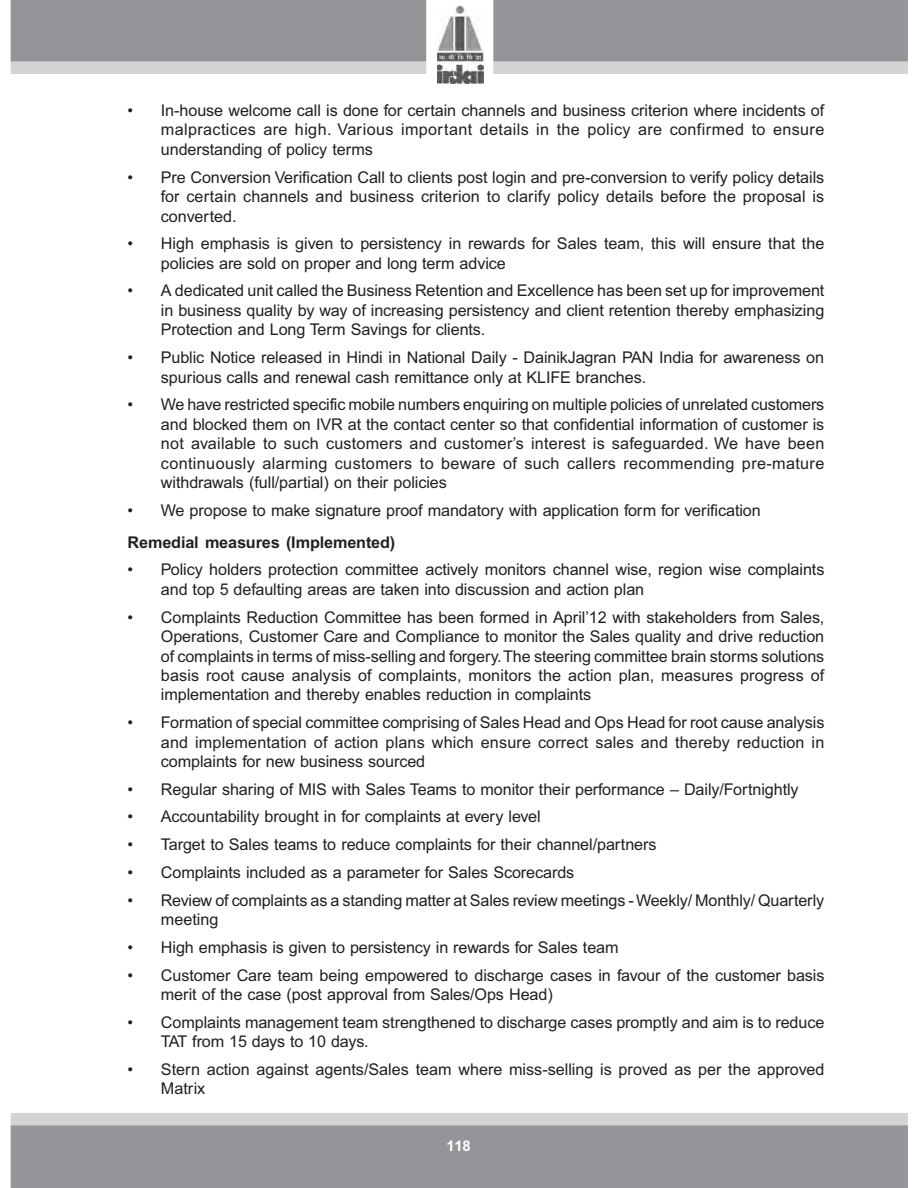
<style>
.page{position:relative;width:918px;height:1188px;background:#fff}
.page>*{position:absolute;margin:0;border:0;box-sizing:border-box;transform-origin:0 0}
.t1{font:16.2px/19.4px "Arial";letter-spacing:-.005em;color:#231f20}
.t2{font:700 16.2px "Arial";letter-spacing:-.005em;color:#231f20}
.t3{font:700 14.7px "Arial";color:#fff}
</style>
<div class="page">
<svg style="left:11px;top:61px;width:896px;height:13px;background:#d0d1d2"></svg>
<div style="left:11px;top:0;width:896px;height:61px;background:#939598"></div>
<div style="left:11px;top:1114px;width:896px;height:73px;background:#d2d3d4"></div>
<div style="left:11px;top:1113px;width:896px;height:75px;border:1px solid #d2d3d4"></div>
<div style="left:11px;top:1126px;width:896px;height:61px;background:#939598"></div>
<div style="left:11px;top:1125px;width:896px;height:63px;border:1px solid #939598"></div>
<div style="left:427px;top:0;width:66px;height:83px;background:#fff"></div>
<div style="left:426px;top:0;width:67px;height:84px;border:1px solid #fff"></div>
<img style="left:437px;top:6px;width:46px;height:77px">
<p class="t1" style="left:161px;top:102px;width:665px;text-align:justify;text-indent:-33px">• In-house welcome call is done for certain channels and business criterion where incidents of malpractices are high. Various important details in the policy are confirmed to ensure understanding of policy terms</p>
<p class="t1" style="left:161px;top:169px;width:665px;text-align:justify;text-indent:-33px">• Pre Conversion Verification Call to clients post login and pre-conversion to verify policy details for certain channels and business criterion to clarify policy details before the proposal is converted.</p>
<p class="t1" style="left:161px;top:235px;width:665px;text-indent:-33px">• High emphasis is given to persistency in rewards for Sales team, this will ensure that the policies are sold on proper and long term advice</p>
<p class="t1" style="left:161px;top:283px;width:665px;text-align:justify;text-indent:-33px">• A dedicated unit called the Business Retention and Excellence has been set up for improvement in business quality by way of increasing persistency and client retention thereby emphasizing Protection and Long Term Savings for clients.</p>
<p class="t1" style="left:161px;top:349px;width:665px;text-indent:-33px">• Public Notice released in Hindi in National Daily - DainikJagran PAN India for awareness on spurious calls and renewal cash remittance only at KLIFE branches.</p>
<p class="t1" style="left:161px;top:397px;width:665px;text-align:justify;text-indent:-33px">• We have restricted specific mobile numbers enquiring on multiple policies of unrelated customers and blocked them on IVR at the contact center so that confidential information of customer is not available to such customers and customer’s interest is safeguarded. We have been continuously alarming customers to beware of such callers recommending pre-mature withdrawals (full/partial) on their policies</p>
<p class="t1" style="left:128px;top:502px;width:635px">• We propose to make signature proof mandatory with application form for verification</p>
<p class="t2" style="left:128px;top:536px;width:269px">Remedial measures (Implemented)</p>
<p class="t1" style="left:161px;top:562px;width:665px;text-indent:-33px">• Policy holders protection committee actively monitors channel wise, region wise complaints and top 5 defaulting areas are taken into discussion and action plan</p>
<p class="t1" style="left:161px;top:609px;width:665px;text-align:justify;text-indent:-33px">• Complaints Reduction Committee has been formed in April’12 with stakeholders from Sales, Operations, Customer Care and Compliance to monitor the Sales quality and drive reduction of complaints in terms of miss-selling and forgery. The steering committee brain storms solutions basis root cause analysis of complaints, monitors the action plan, measures progress of implementation and thereby enables reduction in complaints</p>
<p class="t1" style="left:161px;top:714px;width:665px;text-align:justify;text-indent:-33px">• Formation of special committee comprising of Sales Head and Ops Head for root cause analysis and implementation of action plans which ensure correct sales and thereby reduction in complaints for new business sourced</p>
<p class="t1" style="left:128px;top:781px;width:673px">• Regular sharing of MIS with Sales Teams to monitor their performance – Daily/Fortnightly</p>
<p class="t1" style="left:128px;top:809px;width:415px">• Accountability brought in for complaints at every level</p>
<p class="t1" style="left:128px;top:836px;width:531px">• Target to Sales teams to reduce complaints for their channel/partners</p>
<p class="t1" style="left:128px;top:864px;width:448px">• Complaints included as a parameter for Sales Scorecards</p>
<p class="t1" style="left:161px;top:892px;width:665px;text-indent:-33px">• Review of complaints as a standing matter at Sales review meetings - Weekly/ Monthly/ Quarterly meeting</p>
<p class="t1" style="left:128px;top:939px;width:493px">• High emphasis is given to persistency in rewards for Sales team</p>
<p class="t1" style="left:161px;top:967px;width:665px;text-indent:-33px">• Customer Care team being empowered to discharge cases in favour of the customer basis merit of the case (post approval from Sales/Ops Head)</p>
<p class="t1" style="left:161px;top:1014px;width:665px;text-indent:-33px">• Complaints management team strengthened to discharge cases promptly and aim is to reduce<br>TAT from 15 days to 10 days.</p>
<p class="t1" style="left:161px;top:1061px;width:665px;text-indent:-33px">• Stern action against agents/Sales team where miss-selling is proved as per the approved<br>Matrix</p>
<p class="t3" style="left:446px;top:1140px;width:26px">118</p>
</div>
